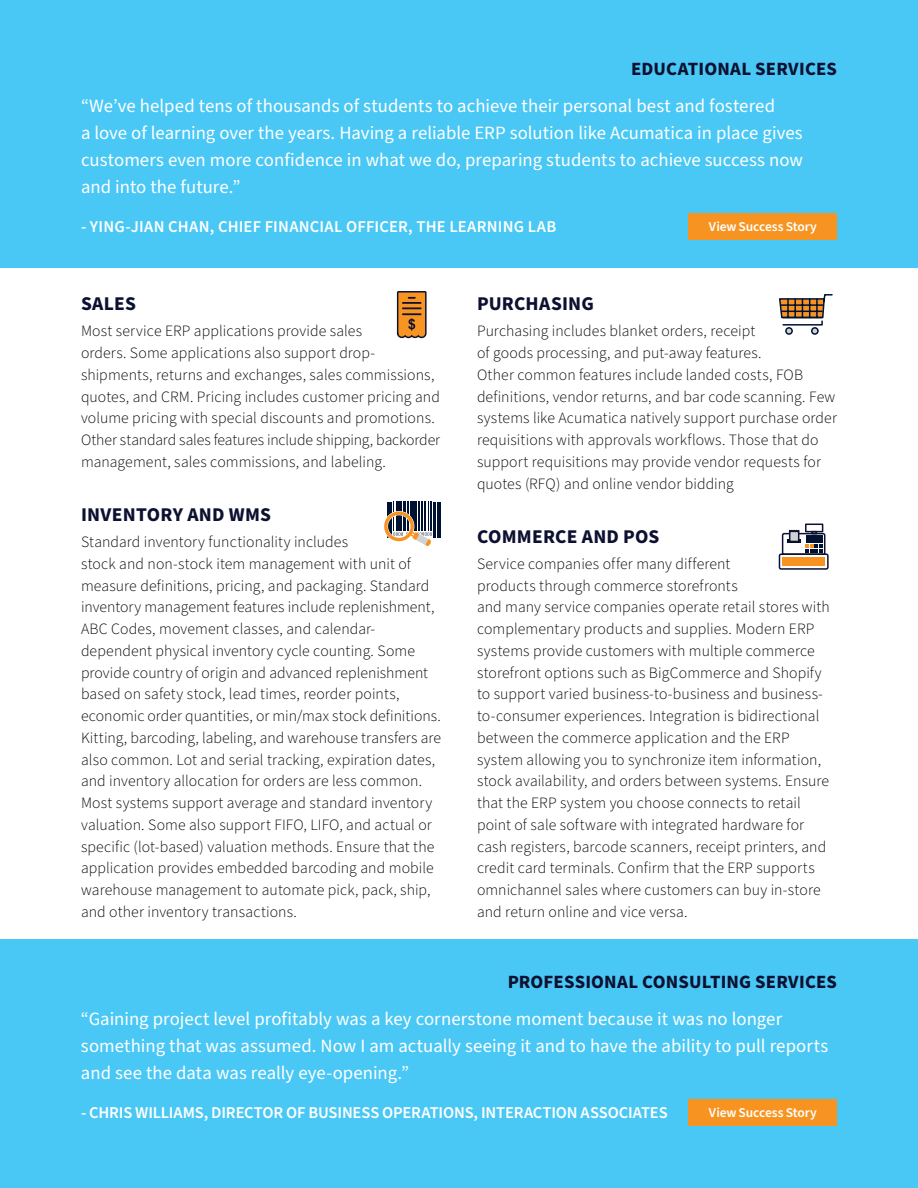
<style>
.page{position:relative;width:918px;height:1188px;background:#fff}
.page>*{position:absolute;margin:0;border:0;box-sizing:border-box;transform-origin:0 0}
.t1{font:700 19.5px "Source Sans Pro";letter-spacing:.01em;color:#0d1131}
.t2{font:18.75px/27px "Source Sans Pro";color:#fff}
.t3{font:700 18.75px "Source Sans Pro";letter-spacing:.01em;color:#0d1131}
.t4{font:600 16.5px "Source Sans Pro";letter-spacing:-.005em;color:#fff}
.t5{font:300 15.75px/21.8px "Source Sans Pro";letter-spacing:.005em;color:#000}
.t6{font:600 13.5px "Source Sans Pro";letter-spacing:-.01em;color:#fff}
</style>
<div class="page">
<svg style="left:397px;top:291px;width:30px;height:47px"></svg>
<svg style="left:435px;top:502px;width:6px;height:36px"></svg>
<hr style="left:437px;top:502px;width:1px;height:35px;background:#001131">
<hr style="left:439px;top:502px;width:2px;height:35px;background:#001131">
<svg style="left:384px;top:502px;width:51px;height:44px"></svg>
<div style="left:785px;top:327px;width:8px;height:8px;border:2px solid #001131;border-radius:50%"></div>
<div style="left:811px;top:327px;width:8px;height:8px;border:2px solid #001131;border-radius:50%"></div>
<svg style="left:779px;top:294px;width:54px;height:40px"></svg>
<hr style="left:782px;top:311px;width:40px;height:1px;background:#001131">
<hr style="left:783px;top:317px;width:39px;height:1px;background:#001131">
<hr style="left:781px;top:304px;width:42px;height:2px;background:#001131">
<div style="left:805px;top:524px;width:18px;height:8px;border:2px solid #0d1131"></div>
<svg style="left:779px;top:527px;width:50px;height:43px"></svg>
<div style="left:0;top:939px;width:918px;height:215px;background:#49c8f5"></div>
<div style="left:0;top:1134px;width:918px;height:54px;background:#49c8f5"></div>
<div style="left:689px;top:1099px;width:148px;height:27px;background:#f79421"></div>
<div style="left:0;top:0;width:918px;height:36px;background:#49c8f5"></div>
<div style="left:0;top:25px;width:918px;height:243px;background:#49c8f5"></div>
<div style="left:689px;top:213px;width:148px;height:27px;background:#f79421"></div>
<p class="t3" style="left:631px;top:56px;width:207px">EDUCATIONAL SERVICES</p>
<p class="t2" style="left:81px;top:93px;width:724px">“We’ve helped tens of thousands of students to achieve their personal best and fostered<br>a love of learning over the years. Having a reliable ERP solution like Acumatica in place gives customers even more confidence in what we do, preparing students to achieve success now and into the future.”</p>
<p class="t4" style="left:81px;top:216px;width:477px">- YING-JIAN CHAN, CHIEF FINANCIAL OFFICER, THE LEARNING LAB</p>
<p class="t6" style="left:709px;top:217px;width:109px">View Success Story</p>
<p class="t1" style="left:81px;top:290px;width:56px">SALES</p>
<p class="t5" style="left:81px;top:321px;width:361px">Most service ERP applications provide sales<br>orders. Some applications also support drop&shy;shipments, returns and exchanges, sales commissions, quotes, and CRM. Pricing includes customer pricing and volume pricing with special discounts and promotions.<br>Other standard sales features include shipping, backorder management, sales commissions, and labeling.</p>
<p class="t1" style="left:81px;top:501px;width:192px">INVENTORY AND WMS</p>
<p class="t5" style="left:81px;top:531px;width:362px">Standard inventory functionality includes<br>stock and non-stock item management with unit of measure definitions, pricing, and packaging. Standard inventory management features include replenishment, ABC Codes, movement classes, and calendar&shy;dependent physical inventory cycle counting. Some provide country of origin and advanced replenishment based on safety stock, lead times, reorder points, economic order quantities, or min/max stock definitions.<br>Kitting, barcoding, labeling, and warehouse transfers are also common. Lot and serial tracking, expiration dates, and inventory allocation for orders are less common.<br>Most systems support average and standard inventory valuation. Some also support FIFO, LIFO, and actual or specific (lot-based) valuation methods. Ensure that the application provides embedded barcoding and mobile warehouse management to automate pick, pack, ship, and other inventory transactions.</p>
<p class="t1" style="left:477px;top:290px;width:118px">PURCHASING</p>
<p class="t5" style="left:477px;top:321px;width:361px">Purchasing includes blanket orders, receipt<br>of goods processing, and put-away features.<br>Other common features include landed costs, FOB definitions, vendor returns, and bar code scanning. Few systems like Acumatica natively support purchase order requisitions with approvals workflows. Those that do support requisitions may provide vendor requests for quotes (RFQ) and online vendor bidding</p>
<p class="t1" style="left:477px;top:523px;width:184px">COMMERCE AND POS</p>
<p class="t5" style="left:477px;top:553px;width:354px">Service companies offer many different<br>products through commerce storefronts<br>and many service companies operate retail stores with complementary products and supplies. Modern ERP systems provide customers with multiple commerce storefront options such as BigCommerce and Shopify to support varied business-to-business and business&shy;to-consumer experiences. Integration is bidirectional between the commerce application and the ERP system allowing you to synchronize item information, stock availability, and orders between systems. Ensure that the ERP system you choose connects to retail point of sale software with integrated hardware for cash registers, barcode scanners, receipt printers, and credit card terminals. Confirm that the ERP supports omnichannel sales where customers can buy in-store and return online and vice versa.</p>
<p class="t3" style="left:508px;top:969px;width:331px">PROFESSIONAL CONSULTING SERVICES</p>
<p class="t2" style="left:81px;top:1006px;width:749px">“Gaining project level profitably was a key cornerstone moment because it was no longer something that was assumed. Now I am actually seeing it and to have the ability to pull reports and see the data was really eye-opening.”</p>
<p class="t4" style="left:81px;top:1102px;width:588px">- CHRIS WILLIAMS, DIRECTOR OF BUSINESS OPERATIONS, INTERACTION ASSOCIATES</p>
<p class="t6" style="left:709px;top:1104px;width:109px">View Success Story</p>
</div>
